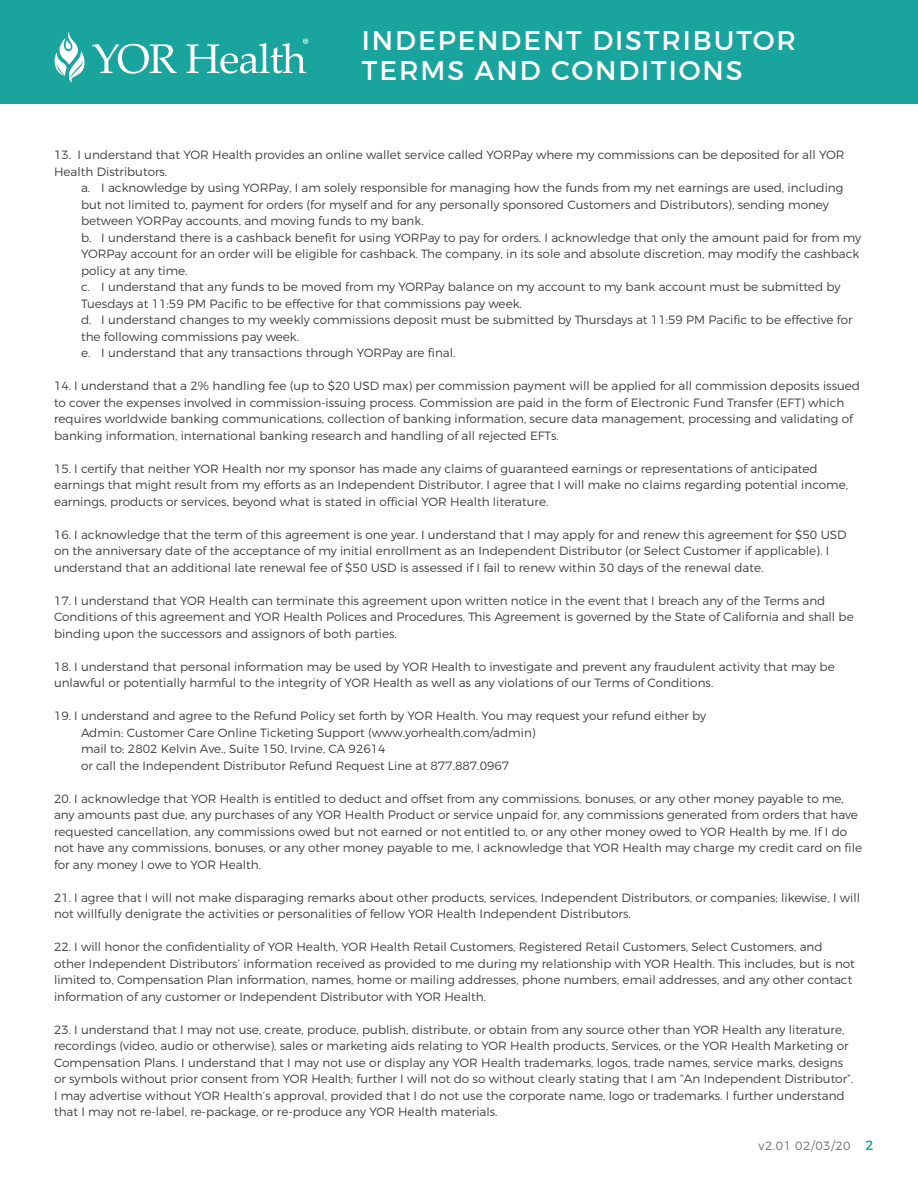
<style>
.page{position:relative;width:918px;height:1188px;background:#fff}
.page>*{position:absolute;margin:0;border:0;box-sizing:border-box;transform-origin:0 0}
.t1{font:27px "Montserrat";letter-spacing:.07em;color:#fff}
.t2{font:300 12px/16.5px "Montserrat";color:#3e3e3f}
.t3{font:300 12px "Montserrat";letter-spacing:.04em;color:#6c6d70}
.s1{font-weight:400;font-size:13.5px;color:#19a49d}
</style>
<div class="page">
<div style="left:0;top:0;width:918px;height:104px;background:#19a49d"></div>
<svg style="left:92px;top:44px;width:85px;height:30px"></svg>
<svg style="left:186px;top:39px;width:122px;height:35px"></svg>
<svg style="left:54px;top:32px;width:31px;height:50px"></svg>
<p class="t1" style="left:362px;top:24px;width:436px">INDEPENDENT DISTRIBUTOR</p>
<p class="t1" style="left:362px;top:54px;width:382px">TERMS AND CONDITIONS</p>
<p class="t2" style="left:54px;top:147px;width:792px">13. I understand that YOR Health provides an online wallet service called YORPay where my commissions can be deposited for all YOR<br>Health Distributors.</p>
<p class="t2" style="left:81px;top:180px;width:764px">a. I acknowledge by using YORPay, I am solely responsible for managing how the funds from my net earnings are used, including but not limited to, payment for orders (for myself and for any personally sponsored Customers and Distributors), sending money between YORPay accounts, and moving funds to my bank.</p>
<p class="t2" style="left:81px;top:229px;width:782px">b. I understand there is a cashback benefit for using YORPay to pay for orders. I acknowledge that only the amount paid for from my<br>YORPay account for an order will be eligible for cashback. The company, in its sole and absolute discretion, may modify the cashback policy at any time.</p>
<p class="t2" style="left:81px;top:279px;width:761px">c. I understand that any funds to be moved from my YORPay balance on my account to my bank account must be submitted by<br>Tuesdays at 11:59 PM Pacific to be effective for that commissions pay week.</p>
<p class="t2" style="left:81px;top:312px;width:773px">d. I understand changes to my weekly commissions deposit must be submitted by Thursdays at 11:59 PM Pacific to be effective for the following commissions pay week.</p>
<p class="t2" style="left:81px;top:345px;width:376px">e. I understand that any transactions through YORPay are final.</p>
<p class="t2" style="left:54px;top:378px;width:808px">14. I understand that a 2% handling fee (up to $20 USD max) per commission payment will be applied for all commission deposits issued to cover the expenses involved in commission-issuing process. Commission are paid in the form of Electronic Fund Transfer (EFT) which requires worldwide banking communications, collection of banking information, secure data management, processing and validating of banking information, international banking research and handling of all rejected EFTs.</p>
<p class="t2" style="left:54px;top:460px;width:796px">15. I certify that neither YOR Health nor my sponsor has made any claims of guaranteed earnings or representations of anticipated earnings that might result from my efforts as an Independent Distributor. I agree that I will make no claims regarding potential income, earnings, products or services, beyond what is stated in official YOR Health literature.</p>
<p class="t2" style="left:54px;top:526px;width:794px">16. I acknowledge that the term of this agreement is one year. I understand that I may apply for and renew this agreement for $50 USD on the anniversary date of the acceptance of my initial enrollment as an Independent Distributor (or Select Customer if applicable). I understand that an additional late renewal fee of $50 USD is assessed if I fail to renew within 30 days of the renewal date.</p>
<p class="t2" style="left:54px;top:592px;width:801px">17. I understand that YOR Health can terminate this agreement upon written notice in the event that I breach any of the Terms and<br>Conditions of this agreement and YOR Health Polices and Procedures. This Agreement is governed by the State of California and shall be binding upon the successors and assignors of both parties.</p>
<p class="t2" style="left:54px;top:658px;width:782px">18. I understand that personal information may be used by YOR Health to investigate and prevent any fraudulent activity that may be unlawful or potentially harmful to the integrity of YOR Health as well as any violations of our Terms of Conditions.</p>
<p class="t2" style="left:54px;top:708px;width:654px">19. I understand and agree to the Refund Policy set forth by YOR Health. You may request your refund either by</p>
<p class="t2" style="left:81px;top:724px;width:456px">Admin: Customer Care Online Ticketing Support (www.yorhealth.com/admin) mail to: 2802 Kelvin Ave., Suite 150, Irvine, CA 92614<br>or call the Independent Distributor Refund Request Line at 877.887.0967</p>
<p class="t2" style="left:54px;top:790px;width:810px">20. I acknowledge that YOR Health is entitled to deduct and offset from any commissions, bonuses, or any other money payable to me, any amounts past due, any purchases of any YOR Health Product or service unpaid for, any commissions generated from orders that have requested cancellation, any commissions owed but not earned or not entitled to, or any other money owed to YOR Health by me. If I do not have any commissions, bonuses, or any other money payable to me, I acknowledge that YOR Health may charge my credit card on file for any money I owe to YOR Health.</p>
<p class="t2" style="left:54px;top:889px;width:808px">21. I agree that I will not make disparaging remarks about other products, services, Independent Distributors, or companies; likewise, I will not willfully denigrate the activities or personalities of fellow YOR Health Independent Distributors.</p>
<p class="t2" style="left:54px;top:939px;width:802px">22. I will honor the confidentiality of YOR Health, YOR Health Retail Customers, Registered Retail Customers, Select Customers, and other Independent Distributors’ information received as provided to me during my relationship with YOR Health. This includes, but is not limited to, Compensation Plan information, names, home or mailing addresses, phone numbers, email addresses, and any other contact information of any customer or Independent Distributor with YOR Health.</p>
<p class="t2" style="left:54px;top:1021px;width:801px">23. I understand that I may not use, create, produce, publish, distribute, or obtain from any source other than YOR Health any literature, recordings (video, audio or otherwise), sales or marketing aids relating to YOR Health products, Services, or the YOR Health Marketing or Compensation Plans. I understand that I may not use or display any YOR Health trademarks, logos, trade names, service marks, designs or symbols without prior consent from YOR Health; further I will not do so without clearly stating that I am “An Independent Distributor”.<br>I may advertise without YOR Health’s approval, provided that I do not use the corporate name, logo or trademarks. I further understand that I may not re-label, re-package, or re-produce any YOR Health materials.</p>
<p class="t3" style="left:759px;top:1138px;width:117px">v2.01 02/03/20 <span class="s1">2</span></p>
</div>
